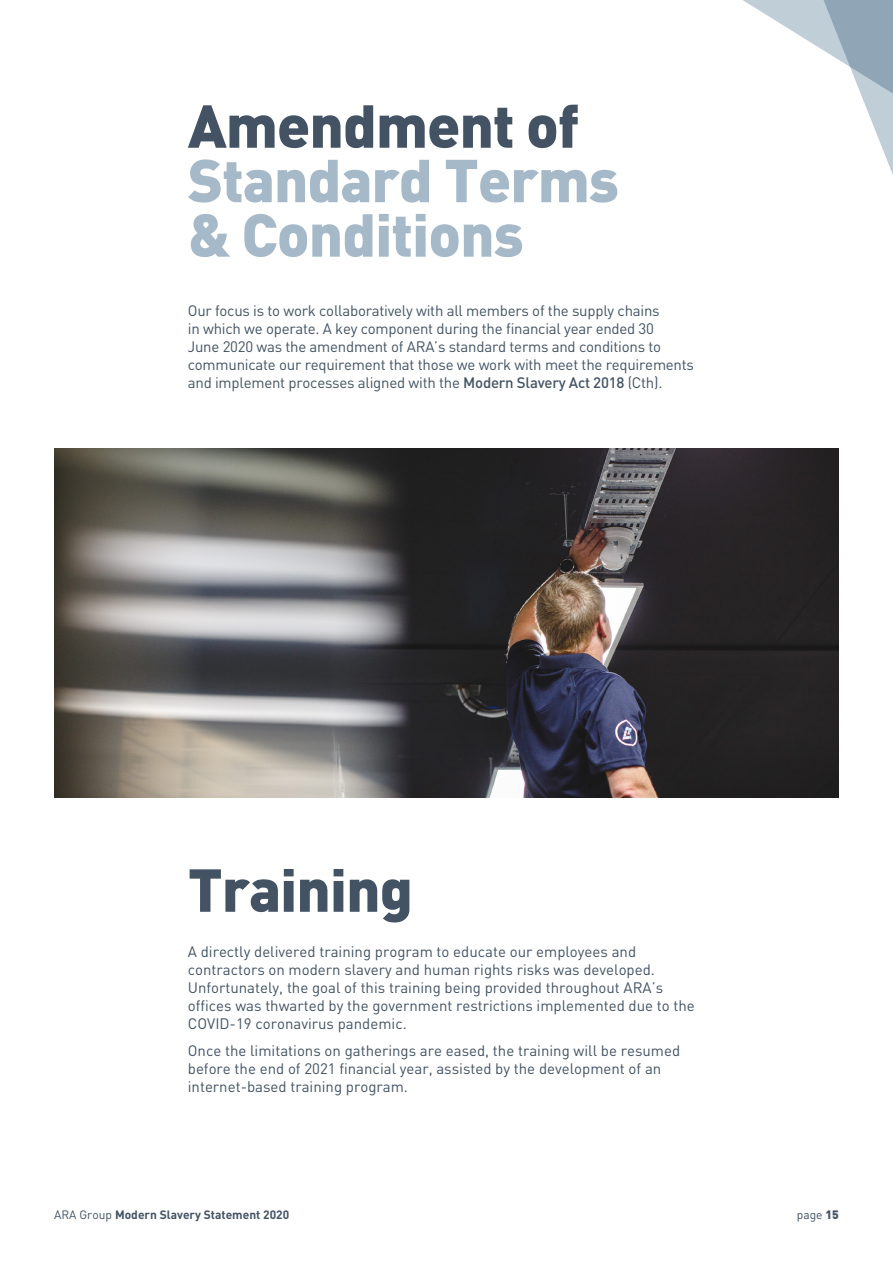
<style>
.page{position:relative;width:893px;height:1263px;background:#fff}
.page>*{position:absolute;margin:0;border:0;box-sizing:border-box;transform-origin:0 0}
.t1{font:900 59.55px "DIN";letter-spacing:-.015em;color:#a6b9c8}
.t2{font:900 59.55px "DIN";letter-spacing:-.015em;color:#435364}
.t3{font:15px/18px "DIN";color:#435364}
.t4{font:700 12px "DIN";color:#435364}
.t5{font:12px "DIN";color:#435364}
.s1{font-weight:500}
.s2{font-weight:400}
.s3{font-weight:900}
</style>
<div class="page">
<svg style="left:743px;top:0;width:150px;height:175px"></svg>
<img style="left:54px;top:448px;width:785px;height:349px">
<p class="t2" style="left:188px;top:86px;width:393px">Amendment of</p>
<p class="t1" style="left:188px;top:141px;width:433px">Standard Terms</p>
<p class="t1" style="left:188px;top:195px;width:337px">&amp; Conditions</p>
<p class="t3" style="left:188px;top:302px;width:508px">Our focus is to work collaboratively with all members of the supply chains<br>in which we operate. A key component during the financial year ended 30<br>June 2020 was the amendment of ARA’s standard terms and conditions to communicate our requirement that those we work with meet the requirements and implement processes aligned with the <span class="s1">Modern Slavery Act 2018</span> (Cth).</p>
<p class="t2" style="left:188px;top:850px;width:227px">Training</p>
<p class="t3" style="left:188px;top:942px;width:509px">A directly delivered training program to educate our employees and contractors on modern slavery and human rights risks was developed.<br>Unfortunately, the goal of this training being provided throughout ARA’s offices was thwarted by the government restrictions implemented due to the COVID-19 coronavirus pandemic.</p>
<p class="t3" style="left:188px;top:1041px;width:494px">Once the limitations on gatherings are eased, the training will be resumed before the end of 2021 financial year, assisted by the development of an internet-based training program.</p>
<p class="t4" style="left:54px;top:1206px;width:237px"><span class="s2">ARA Group</span> Modern Slavery Statement 2020</p>
<p class="t5" style="left:797px;top:1207px;width:44px">page <span class="s3">15</span></p>
</div>
